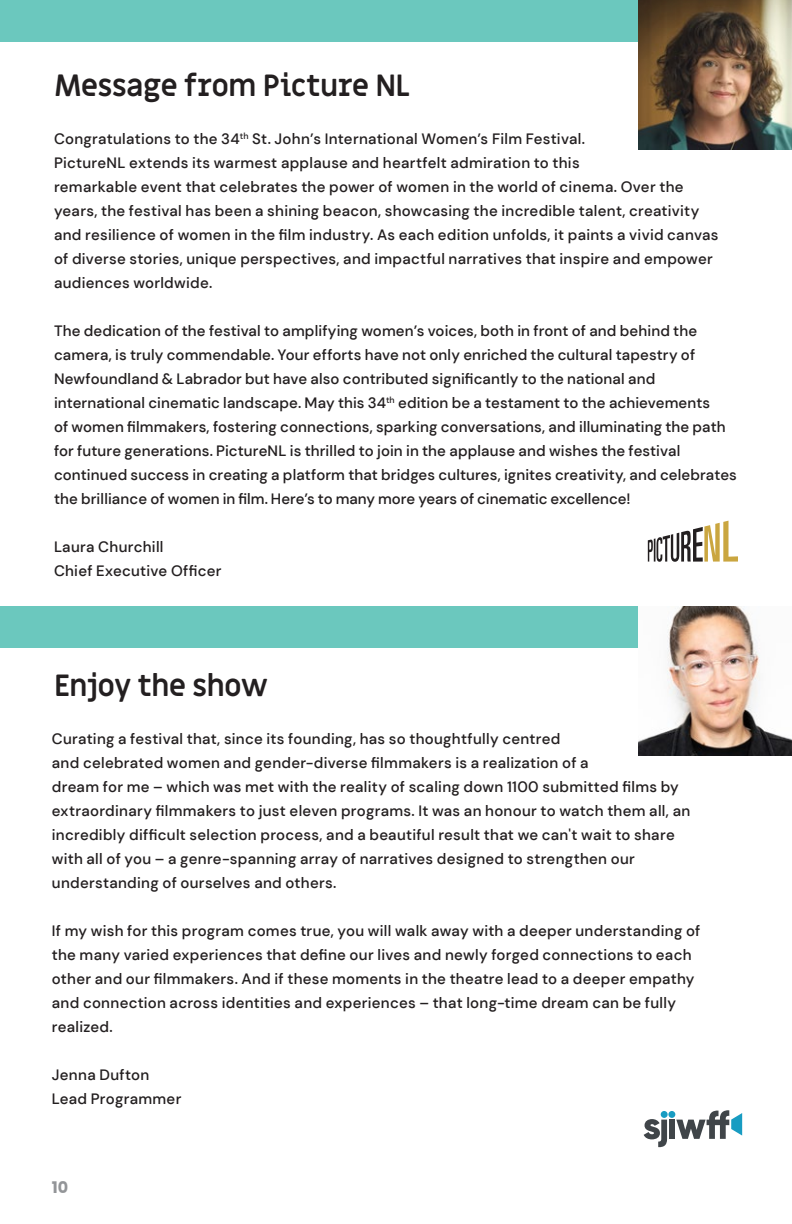
<style>
.page{position:relative;width:792px;height:1224px;background:#fff}
.page>*{position:absolute;margin:0;border:0;box-sizing:border-box;transform-origin:0 0}
.t1{font:700 30px "Miriam Libre";letter-spacing:-.025em;color:#231f20}
.t2{font:700 16px "Poppins";color:#939598}
.t3{font:500 15px/24px "DM Sans";letter-spacing:.015em;color:#231f20}
</style>
<div class="page">
<div style="left:0;top:0;width:792px;height:42px;background:#6bc8be"></div>
<img style="left:639px;top:0;width:153px;height:149px">
<svg style="left:648px;top:521px;width:90px;height:41px"></svg>
<div style="left:0;top:606px;width:792px;height:42px;background:#6bc8be"></div>
<img style="left:639px;top:606px;width:153px;height:150px">
<svg style="left:644px;top:1119px;width:23px;height:28px"></svg>
<div style="left:669px;top:1120px;width:6px;height:19px;background:#404549"></div>
<svg style="left:676px;top:1110px;width:66px;height:29px"></svg>
<div style="left:661px;top:1111px;width:7px;height:7px;background:#189cc2;border-radius:50%"></div>
<div style="left:668px;top:1111px;width:7px;height:7px;background:#189cc2;border-radius:50%"></div>
<p class="t1" style="left:54px;top:67px;width:358px">Message from Picture NL</p>
<p class="t3" style="left:54px;top:127px;width:666px">Congratulations to the 34<sup>th</sup> St. John’s International Women’s Film Festival.<br>PictureNL extends its warmest applause and heartfelt admiration to this<br>remarkable event that celebrates the power of women in the world of cinema. Over the years, the festival has been a shining beacon, showcasing the incredible talent, creativity and resilience of women in the film industry. As each edition unfolds, it paints a vivid canvas of diverse stories, unique perspectives, and impactful narratives that inspire and empower audiences worldwide.</p>
<p class="t3" style="left:54px;top:319px;width:684px">The dedication of the festival to amplifying women’s voices, both in front of and behind the camera, is truly commendable. Your efforts have not only enriched the cultural tapestry of Newfoundland &amp; Labrador but have also contributed significantly to the national and international cinematic landscape. May this 34<sup>th</sup> edition be a testament to the achievements<br>of women filmmakers, fostering connections, sparking conversations, and illuminating the path for future generations. PictureNL is thrilled to join in the applause and wishes the festival continued success in creating a platform that bridges cultures, ignites creativity, and celebrates the brilliance of women in film. Here’s to many more years of cinematic excellence!</p>
<p class="t3" style="left:54px;top:535px;width:169px">Laura Churchill<br>Chief Executive Officer</p>
<p class="t1" style="left:54px;top:667px;width:215px">Enjoy the show</p>
<p class="t3" style="left:52px;top:727px;width:640px">Curating a festival that, since its founding, has so thoughtfully centred<br>and celebrated women and gender-diverse filmmakers is a realization of a<br>dream for me – which was met with the reality of scaling down 1100 submitted films by extraordinary filmmakers to just eleven programs. It was an honour to watch them all, an incredibly difficult selection process, and a beautiful result that we can't wait to share with all of you – a genre-spanning array of narratives designed to strengthen our understanding of ourselves and others.</p>
<p class="t3" style="left:52px;top:919px;width:650px">If my wish for this program comes true, you will walk away with a deeper understanding of the many varied experiences that define our lives and newly forged connections to each other and our filmmakers. And if these moments in the theatre lead to a deeper empathy and connection across identities and experiences – that long-time dream can be fully realized.</p>
<p class="t3" style="left:52px;top:1063px;width:99px">Jenna Dufton</p>
<p class="t3" style="left:52px;top:1087px;width:131px">Lead Programmer</p>
<p class="t2" style="left:52px;top:1178px;width:18px">10</p>
</div>
